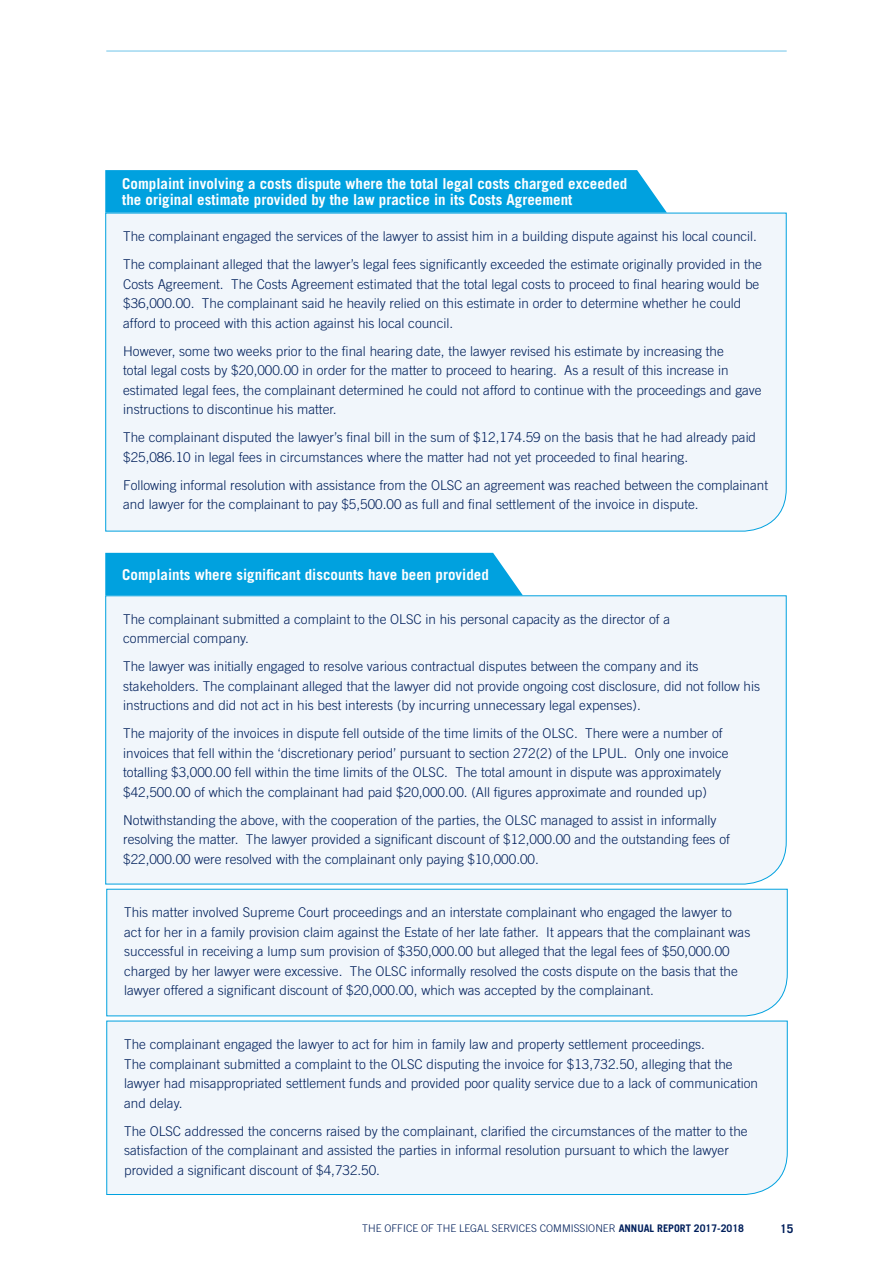
<style>
.page{position:relative;width:893px;height:1263px;background:#fff}
.page>*{position:absolute;margin:0;border:0;box-sizing:border-box;transform-origin:0 0}
.Case_study_intro{font:700 15px/16.5px "Trade Gothic";color:#fff}
.Case_study_body{font:300 13.5px/19.5px "Trade Gothic";color:#001f5b}
.t1{font:700 12px "Trade Gothic";color:#001f5b}
.t2{font:300 10.5px "Trade Gothic";color:#001f5b}
.s1{font-weight:700}
</style>
<div class="page">
<hr style="left:106px;top:51px;width:681px;height:1px;background:#6ec4e9">
<div style="left:105px;top:212px;width:682px;height:320px;background:#f1f6fb"></div>
<div style="left:105px;top:595px;width:682px;height:290px;background:#f1f6fb"></div>
<div style="left:106px;top:888px;width:682px;height:129px;background:#f1f6fb"></div>
<div style="left:106px;top:1020px;width:682px;height:175px;background:#f1f6fb"></div>
<svg style="left:105px;top:170px;width:562px;height:43px;background:#08a4e0"></svg>
<div style="left:105px;top:553px;width:418px;height:42px;background:#00a1df"></div>
<p class="Case_study_intro" style="left:122px;top:175px;width:507px">Complaint involving a costs dispute where the total legal costs charged exceeded the original estimate provided by the law practice in its Costs Agreement</p>
<p class="Case_study_body" style="left:123px;top:226px;width:635px">The complainant engaged the services of the lawyer to assist him in a building dispute against his local council.</p>
<p class="Case_study_body" style="left:123px;top:254px;width:640px">The complainant alleged that the lawyer’s legal fees significantly exceeded the estimate originally provided in the Costs Agreement. The Costs Agreement estimated that the total legal costs to proceed to final hearing would be $36,000.00. The complainant said he heavily relied on this estimate in order to determine whether he could afford to proceed with this action against his local council.</p>
<p class="Case_study_body" style="left:123px;top:341px;width:640px">However, some two weeks prior to the final hearing date, the lawyer revised his estimate by increasing the<br>total legal costs by $20,000.00 in order for the matter to proceed to hearing. As a result of this increase in estimated legal fees, the complainant determined he could not afford to continue with the proceedings and gave instructions to discontinue his matter.</p>
<p class="Case_study_body" style="left:123px;top:427px;width:634px">The complainant disputed the lawyer’s final bill in the sum of $12,174.59 on the basis that he had already paid $25,086.10 in legal fees in circumstances where the matter had not yet proceeded to final hearing.</p>
<p class="Case_study_body" style="left:123px;top:475px;width:646px">Following informal resolution with assistance from the OLSC an agreement was reached between the complainant and lawyer for the complainant to pay $5,500.00 as full and final settlement of the invoice in dispute.</p>
<p class="Case_study_intro" style="left:122px;top:566px;width:368px">Complaints where significant discounts have been provided</p>
<p class="Case_study_body" style="left:123px;top:609px;width:548px">The complainant submitted a complaint to the OLSC in his personal capacity as the director of a commercial company.</p>
<p class="Case_study_body" style="left:123px;top:657px;width:638px">The lawyer was initially engaged to resolve various contractual disputes between the company and its stakeholders. The complainant alleged that the lawyer did not provide ongoing cost disclosure, did not follow his instructions and did not act in his best interests (by incurring unnecessary legal expenses).</p>
<p class="Case_study_body" style="left:123px;top:724px;width:607px">The majority of the invoices in dispute fell outside of the time limits of the OLSC. There were a number of invoices that fell within the ‘discretionary period’ pursuant to section 272(2) of the LPUL. Only one invoice totalling $3,000.00 fell within the time limits of the OLSC. The total amount in dispute was approximately $42,500.00 of which the complainant had paid $20,000.00. (All figures approximate and rounded up)</p>
<p class="Case_study_body" style="left:123px;top:810px;width:608px">Notwithstanding the above, with the cooperation of the parties, the OLSC managed to assist in informally resolving the matter. The lawyer provided a significant discount of $12,000.00 and the outstanding fees of $22,000.00 were resolved with the complainant only paying $10,000.00.</p>
<p class="Case_study_body" style="left:124px;top:902px;width:628px">This matter involved Supreme Court proceedings and an interstate complainant who engaged the lawyer to act for her in a family provision claim against the Estate of her late father. It appears that the complainant was successful in receiving a lump sum provision of $350,000.00 but alleged that the legal fees of $50,000.00 charged by her lawyer were excessive. The OLSC informally resolved the costs dispute on the basis that the lawyer offered a significant discount of $20,000.00, which was accepted by the complainant.</p>
<p class="Case_study_body" style="left:124px;top:1034px;width:635px">The complainant engaged the lawyer to act for him in family law and property settlement proceedings.<br>The complainant submitted a complaint to the OLSC disputing the invoice for $13,732.50, alleging that the lawyer had misappropriated settlement funds and provided poor quality service due to a lack of communication and delay.</p>
<p class="Case_study_body" style="left:124px;top:1121px;width:625px">The OLSC addressed the concerns raised by the complainant, clarified the circumstances of the matter to the satisfaction of the complainant and assisted the parties in informal resolution pursuant to which the lawyer provided a significant discount of $4,732.50.</p>
<p class="t2" style="left:362px;top:1222px;width:383px">THE OFFICE OF THE LEGAL SERVICES COMMISSIONER <span class="s1">ANNUAL REPORT 2017-2018</span></p>
<p class="t1" style="left:780px;top:1221px;width:15px">15</p>
</div>
